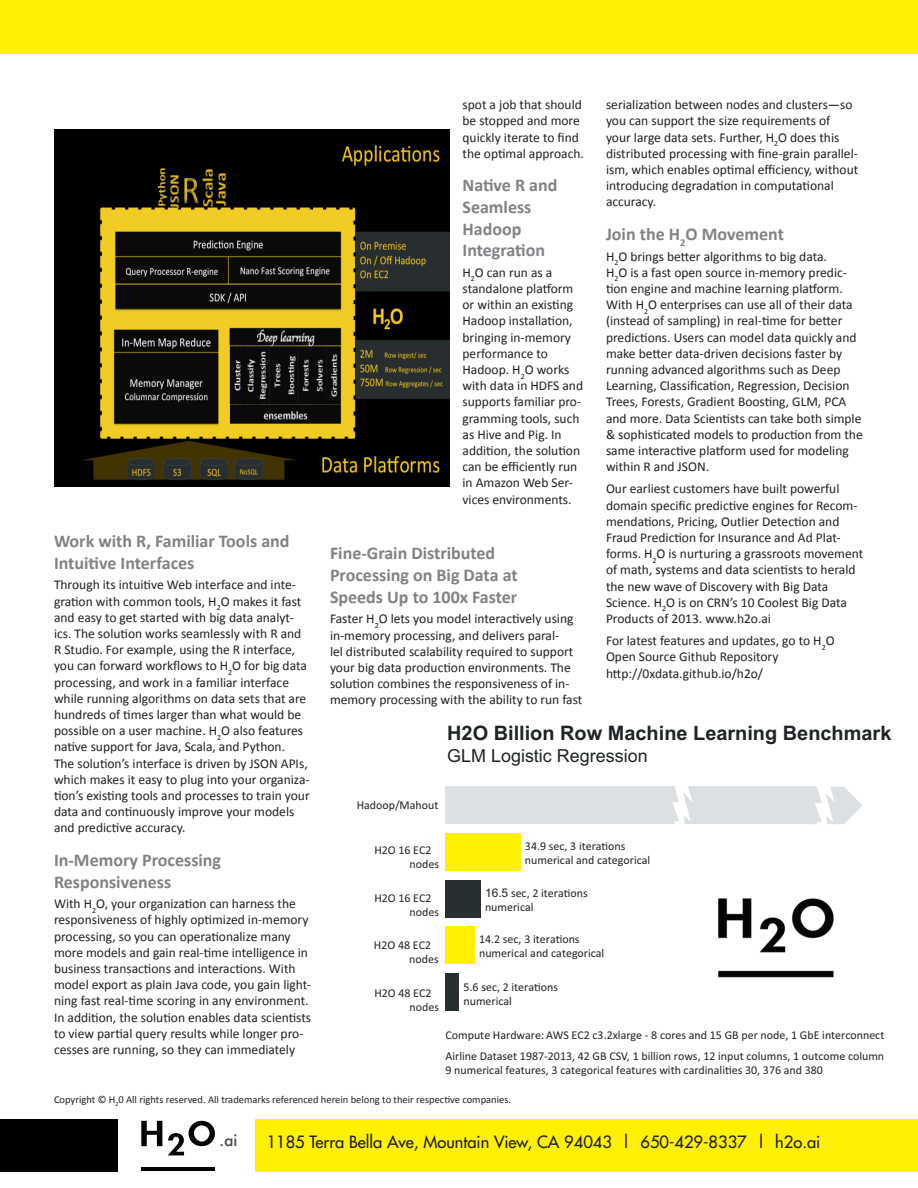
<style>
.page{position:relative;width:918px;height:1188px;background:#fff}
.page>*{position:absolute;margin:0;border:0;box-sizing:border-box;transform-origin:0 0}
.t1{font:700 19.95px "Arial";color:#1e2325}
.head-1{font:700 18px/21.6px "Calibri";color:#808285}
.t2{font:18px "Arial";color:#1e2325}
.t3{font:16.5px "Futura";color:#231f20}
.t4{font:500 15.75px "Futura";color:#4c4c4c}
.body{font:13.5px/16.2px "Calibri";color:#231f20}
.t5{font:12px/14px "Calibri";color:#1e2325}
.body-2{font:10.5px "Calibri";color:#231f20}
.s1{font-family:"Arial"}
</style>
<div class="page">
<div style="left:0;top:0;width:918px;height:54px;background:#fff101"></div>
<div style="left:256px;top:1119px;width:662px;height:53px;background:#fff101"></div>
<div style="left:0;top:1119px;width:118px;height:53px;background:#000"></div>
<svg style="left:141px;top:1121px;width:21px;height:25px"></svg>
<svg style="left:168px;top:1121px;width:47px;height:34px"></svg>
<hr style="left:141px;top:1168px;width:74px;height:3px;background:#040503">
<div style="left:445px;top:787px;width:370px;height:37px;background:#dce0e2"></div>
<svg style="left:672px;top:786px;width:21px;height:38px"></svg>
<div style="left:445px;top:833px;width:76px;height:38px;background:#fff101"></div>
<div style="left:445px;top:927px;width:29px;height:37px;background:#fff101"></div>
<div style="left:445px;top:880px;width:36px;height:37px;background:#282f31"></div>
<div style="left:445px;top:973px;width:14px;height:38px;background:#282f31"></div>
<svg style="left:808px;top:786px;width:55px;height:38px"></svg>
<img style="left:718px;top:898px;width:116px;height:80px">
<img style="left:55px;top:129px;width:394px;height:358px">
<p class="head-1" style="left:54px;top:530px;width:237px">Work with R, Familiar Tools and<br>Intuitive Interfaces</p>
<p class="body" style="left:54px;top:577px;width:257px">Through its intuitive Web interface and inte&shy;gration with common tools, H<sub>2</sub>O makes it fast and easy to get started with big data analyt&shy;ics. The solution works seamlessly with R and R Studio. For example, using the R interface, you can forward workflows to H<sub>2</sub>O for big data processing, and work in a familiar interface while running algorithms on data sets that are hundreds of times larger than what would be possible on a user machine. H<sub>2</sub>O also features native support for Java, Scala, and Python.<br>The solution’s interface is driven by JSON APIs, which makes it easy to plug into your organiza&shy;tion’s existing tools and processes to train your data and continuously improve your models and predictive accuracy.</p>
<p class="head-1" style="left:54px;top:849px;width:169px">In-Memory Processing<br>Responsiveness</p>
<p class="body" style="left:54px;top:896px;width:259px">With H<sub>2</sub>O, your organization can harness the responsiveness of highly optimized in-memory processing, so you can operationalize many more models and gain real-time intelligence in business transactions and interactions. With model export as plain Java code, you gain light&shy;ning fast real-time scoring in any environment.<br>In addition, the solution enables data scientists to view partial query results while longer pro&shy;cesses are running, so they can immediately</p>
<p class="body" style="left:463px;top:97px;width:123px">spot a job that should be stopped and more quickly iterate to find the optimal approach.</p>
<p class="head-1" style="left:463px;top:175px;width:97px">Native R and<br>Seamless<br>Hadoop<br>Integration</p>
<p class="body" style="left:463px;top:264px;width:122px">H<sub>2</sub>O can run as a standalone platform or within an existing<br>Hadoop installation, bringing in-memory performance to<br>Hadoop. H<sub>2</sub>O works with data in HDFS and supports familiar pro&shy;gramming tools, such as Hive and Pig. In addition, the solution can be efficiently run in Amazon Web Ser&shy;vices environments.</p>
<p class="head-1" style="left:330px;top:543px;width:189px">Fine-Grain Distributed<br>Processing on Big Data at<br>Speeds Up to 100x Faster</p>
<p class="body" style="left:330px;top:611px;width:254px">Faster H<sub>2</sub>O lets you model interactively using in-memory processing, and delivers paral-<br>lel distributed scalability required to support your big data production environments. The solution combines the responsiveness of in&shy;memory processing with the ability to run fast</p>
<p class="body" style="left:606px;top:97px;width:254px">serialization between nodes and clusters—so you can support the size requirements of your large data sets. Further, H<sub>2</sub>O does this distributed processing with fine-grain parallel&shy;ism, which enables optimal efficiency, without introducing degradation in computational accuracy.</p>
<p class="head-1" style="left:606px;top:223px;width:179px">Join the H<sub>2</sub>O Movement</p>
<p class="body" style="left:606px;top:248px;width:258px">H<sub>2</sub>O brings better algorithms to big data.<br>H<sub>2</sub>O is a fast open source in-memory predic&shy;tion engine and machine learning platform.<br>With H<sub>2</sub>O enterprises can use all of their data (instead of sampling) in real-time for better predictions. Users can model data quickly and make better data-driven decisions faster by running advanced algorithms such as Deep Learning, Classification, Regression, Decision Trees, Forests, Gradient Boosting, GLM, PCA and more. Data Scientists can take both simple &amp; sophisticated models to production from the same interactive platform used for modeling within R and JSON.</p>
<p class="body" style="left:606px;top:481px;width:259px">Our earliest customers have built powerful domain specific predictive engines for Recom&shy;mendations, Pricing, Outlier Detection and Fraud Prediction for Insurance and Ad Plat&shy;forms. H<sub>2</sub>O is nurturing a grassroots movement of math, systems and data scientists to herald the new wave of Discovery with Big Data Science. H<sub>2</sub>O is on CRN’s 10 Coolest Big Data Products of 2013. www.h2o.ai</p>
<p class="body" style="left:606px;top:633px;width:230px">For latest features and updates, go to H<sub>2</sub>O<br>Open Source Github Repository http://0xdata.github.io/h2o/</p>
<p class="t1" style="left:447px;top:720px;width:446px">H2O Billion Row Machine Learning Benchmark</p>
<p class="t2" style="left:447px;top:744px;width:202px">GLM Logistic Regression</p>
<p class="t5" style="left:357px;top:798px;width:83px">Hadoop/Mahout</p>
<p class="t5" style="left:410px;top:843px;width:31px;text-indent:-35px">H2O 16 EC2 nodes</p>
<p class="t5" style="left:410px;top:891px;width:31px;text-indent:-35px">H2O 16 EC2 nodes</p>
<p class="t5" style="left:409px;top:938px;width:31px;text-indent:-35px">H2O 48 EC2 nodes</p>
<p class="t5" style="left:410px;top:986px;width:31px;text-indent:-35px">H2O 48 EC2 nodes</p>
<p class="t5" style="left:525px;top:839px;width:127px">34.9 sec, 3 itera ons numerical and categorical</p>
<p class="t5" style="left:485px;top:886px;width:104px"><span class="s1">16.5</span> sec, 2 itera ons numerical</p>
<p class="t5" style="left:479px;top:932px;width:127px">14.2 sec, 3 itera ons numerical and categorical</p>
<p class="t5" style="left:464px;top:980px;width:96px">5.6 sec, 2 itera ons numerical</p>
<p class="t5" style="left:446px;top:1028px;width:440px">Compute Hardware: AWS EC2 c3.2xlarge - 8 cores and 15 GB per node, 1 GbE interconnect</p>
<p class="t5" style="left:446px;top:1049px;width:440px">Airline Dataset 1987-2013, 42 GB CSV, 1 billion rows, 12 input columns, 1 outcome column<br>9 numerical features, 3 categorical features with cardinali es 30, 376 and 380</p>
<p class="body-2" style="left:54px;top:1093px;width:459px">Copyright © H<sub>2</sub>0 All rights reserved. All trademarks referenced herein belong to their respective companies.</p>
<p class="t4" style="left:219px;top:1129px;width:20px">.ai</p>
<p class="t3" style="left:267px;top:1131px;width:555px">1185 Terra Bella Ave, Mountain View, CA 94043 | 650-429-8337 | h2o.ai</p>
</div>
